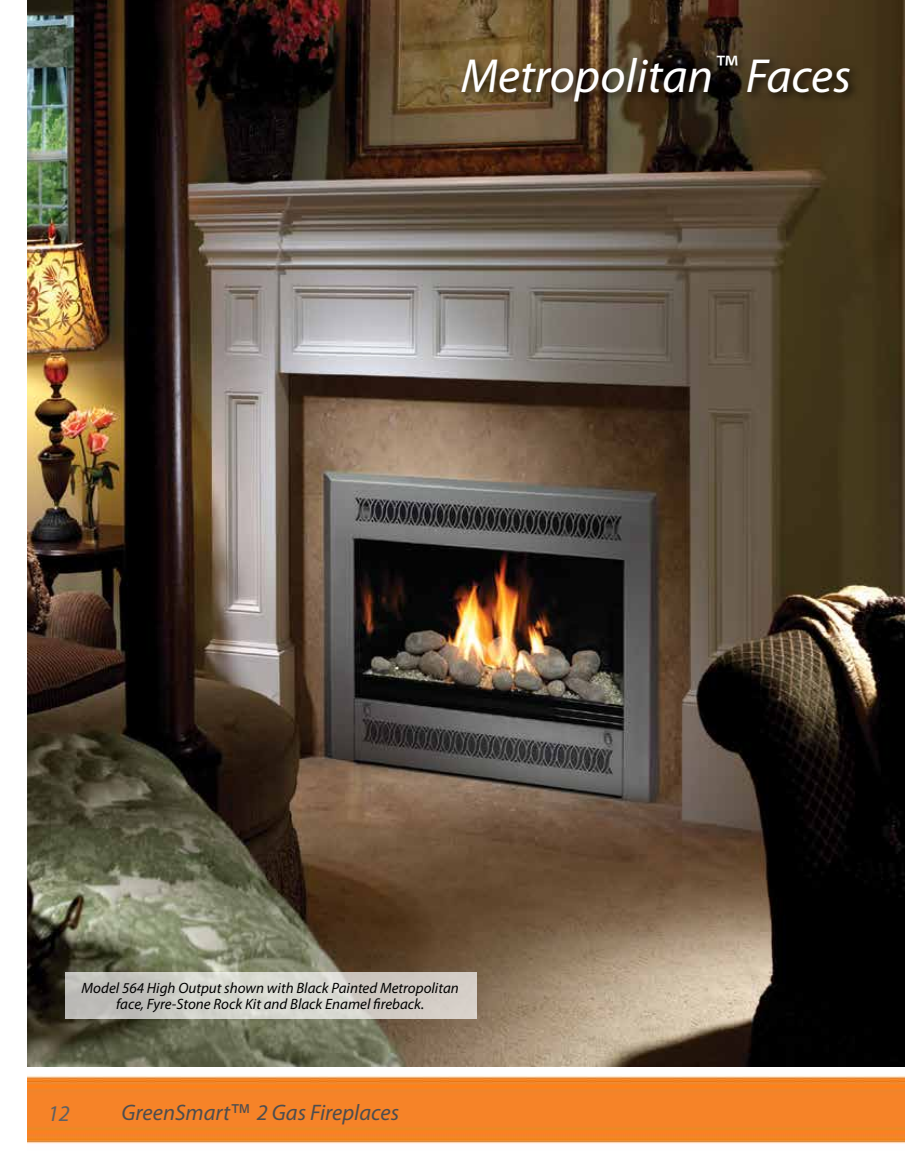
<style>
.page{position:relative;width:905px;height:1175px;background:#fff}
.page>*{position:absolute;margin:0;border:0;box-sizing:border-box;transform-origin:0 0}
.t1{font:italic 48px "Myriad Pro";color:#fff}
.t2{font:italic 22.5px "Myriad Pro";color:#4d4d4f}
.t3{font:italic 22.5px "Myriad Pro";color:#5f6062}
.t4{font:italic 15px/16.5px "Myriad Pro";color:#000;text-align:center}
.s1{font-family:"Gill Sans"}
</style>
<div class="page">
<img style="left:27px;top:0;width:877px;height:1144px">
<div style="left:457px;top:51px;width:404px;height:62px;background:#000;opacity:.75"></div>
<svg style="left:65px;top:972px;width:411px;height:47px;background:#cfcec7"></svg>
<h1 class="t1" style="left:460px;top:46px;width:392px">Metropolitan<sup>™</sup> Faces</h1>
<p class="t4" style="left:82px;top:979px;width:379px">Model 564 High Output shown with Black Painted Metropolitan face, Fyre-Stone Rock Kit and Black Enamel fireback.</p>
<h2 class="t3" style="left:48px;top:1099px;width:24px">12</h2>
<h2 class="t2" style="left:122px;top:1098px;width:279px">GreenSmart<span class="s1">™</span> 2 Gas Fireplaces</h2>
</div>
